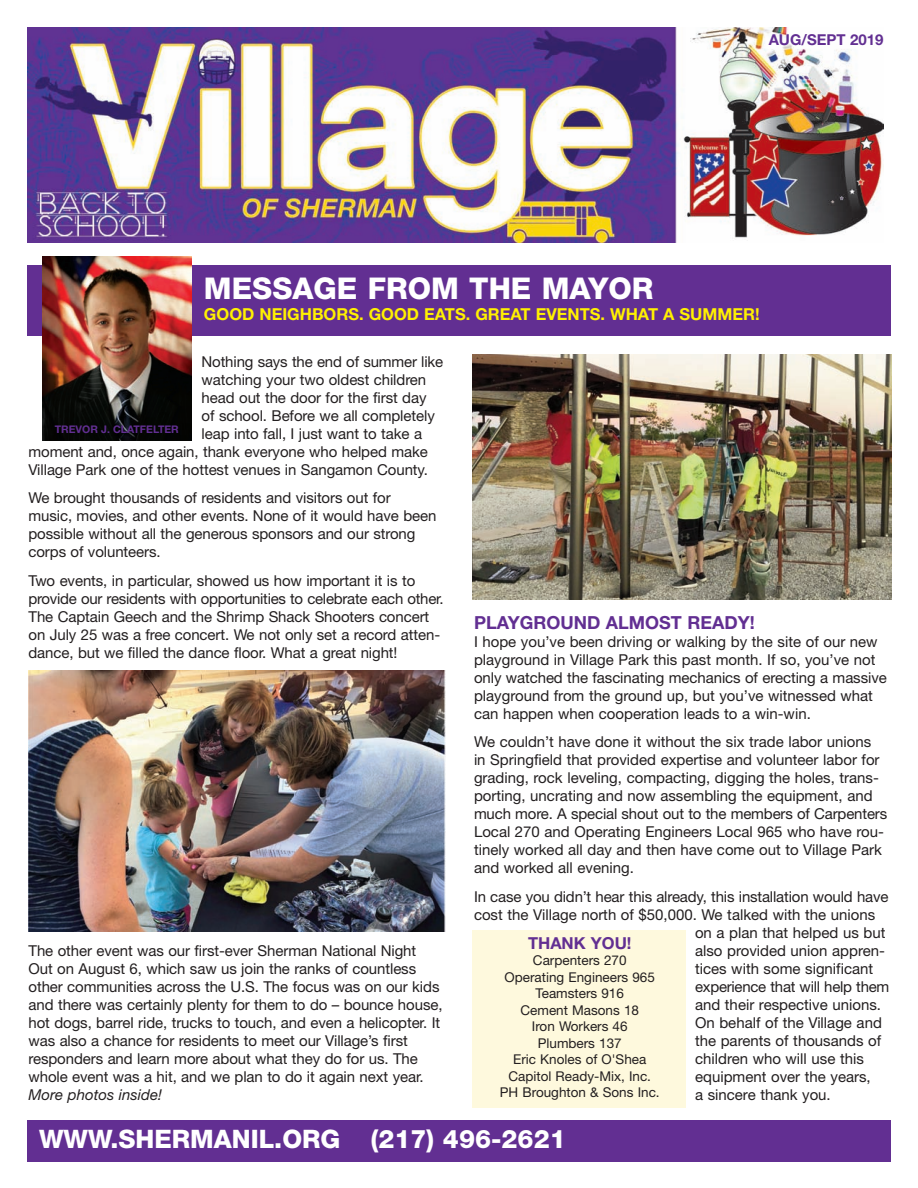
<style>
.page{position:relative;width:918px;height:1188px;background:#fff}
.page>*{position:absolute;margin:0;border:0;box-sizing:border-box;transform-origin:0 0}
.t1{font:800 30px "Helvetica Neue";color:#fff}
.t2{font:800 25.5px "Helvetica Neue";color:#fff}
.t3{font:700 18px "Helvetica Neue";color:#622f92}
.t4{font:700 16.5px "Helvetica Neue";color:#fff101}
.t5{font:700 16.5px "Helvetica Neue";color:#622f92}
.t6{font:15px/18px "Helvetica Neue";letter-spacing:-.005em;color:#231f20}
.t7{font:italic 15px "Helvetica Neue";color:#231f20}
.t8{font:700 15px "Helvetica Neue";color:#622f92}
.t9{font:13.5px/16.5px "Helvetica Neue";color:#231f20;text-align:center}
.t10{font:700 10.5px "Helvetica Neue";color:#622f92}
.s1{font-weight:700;color:#622f92}
</style>
<div class="page">
<div style="left:27px;top:266px;width:864px;height:70px;background:#622f92"></div>
<img style="left:43px;top:256px;width:149px;height:184px">
<div style="left:27px;top:1120px;width:864px;height:42px;background:#622f92"></div>
<img style="left:27px;top:28px;width:857px;height:214px">
<div style="left:472px;top:931px;width:214px;height:177px;background:#fef9dd"></div>
<img style="left:29px;top:671px;width:416px;height:261px">
<img style="left:472px;top:354px;width:419px;height:246px">
<p class="t8" style="left:769px;top:34px;width:116px">AUG/SEPT 2019</p>
<h1 class="t1" style="left:204px;top:278px;width:451px">MESSAGE FROM THE MAYOR</h1>
<p class="t4" style="left:204px;top:308px;width:557px">GOOD NEIGHBORS. GOOD EATS. GREAT EVENTS. WHAT A SUMMER!</p>
<p class="t6" style="left:202px;top:354px;width:243px">Nothing says the end of summer like</p>
<p class="t6" style="left:202px;top:372px;width:226px">watching your two oldest children</p>
<p class="t6" style="left:202px;top:390px;width:226px">head out the door for the first day</p>
<p class="t6" style="left:202px;top:408px;width:235px">of school. Before we all completely</p>
<p class="t6" style="left:202px;top:426px;width:222px">leap into fall, I just want to take a</p>
<p class="t6" style="left:29px;top:444px;width:401px">moment and, once again, thank everyone who helped make</p>
<p class="t6" style="left:29px;top:462px;width:401px">Village Park one of the hottest venues in Sangamon County.</p>
<p class="t6" style="left:29px;top:490px;width:409px">We brought thousands of residents and visitors out for music, movies, and other events. None of it would have been possible without all the generous sponsors and our strong corps of volunteers.</p>
<p class="t6" style="left:29px;top:573px;width:417px">Two events, in particular, showed us how important it is to provide our residents with opportunities to celebrate each other.<br>The Captain Geech and the Shrimp Shack Shooters concert on July 25 was a free concert. We not only set a record atten&shy;dance, but we filled the dance floor. What a great night!</p>
<p class="t10" style="left:55px;top:425px;width:126px">TREVOR J. CLATFELTER</p>
<p class="t6" style="left:29px;top:943px;width:416px">The other event was our first-ever Sherman National Night Out on August 6, which saw us join the ranks of countless other communities across the U.S. The focus was on our kids and there was certainly plenty for them to do – bounce house, hot dogs, barrel ride, trucks to touch, and even a helicopter. It was also a chance for residents to meet our Village’s first responders and learn more about what they do for us. The whole event was a hit, and we plan to do it again next year.</p>
<p class="t7" style="left:29px;top:1089px;width:135px">More photos inside!</p>
<p class="t3" style="left:474px;top:616px;width:282px">PLAYGROUND ALMOST READY!</p>
<p class="t6" style="left:474px;top:634px;width:414px">I hope you’ve been driving or walking by the site of our new playground in Village Park this past month. If so, you’ve not only watched the fascinating mechanics of erecting a massive playground from the ground up, but you’ve witnessed what can happen when cooperation leads to a win-win.</p>
<p class="t6" style="left:474px;top:734px;width:415px">We couldn’t have done it without the six trade labor unions<br>in Springfield that provided expertise and volunteer labor for grading, rock leveling, compacting, digging the holes, trans&shy;porting, uncrating and now assembling the equipment, and much more. A special shout out to the members of Carpenters Local 270 and Operating Engineers Local 965 who have rou&shy;tinely worked all day and then have come out to Village Park and worked all evening.</p>
<p class="t6" style="left:474px;top:889px;width:416px">In case you didn’t hear this already, this installation would have</p>
<p class="t6" style="left:474px;top:907px;width:403px">cost the Village north of $50,000. We talked with the unions</p>
<p class="t6" style="left:695px;top:925px;width:192px">on a plan that helped us but</p>
<p class="t6" style="left:695px;top:943px;width:191px">also provided union appren-</p>
<p class="t6" style="left:695px;top:961px;width:180px">tices with some significant</p>
<p class="t6" style="left:695px;top:979px;width:196px">experience that will help them</p>
<p class="t6" style="left:695px;top:997px;width:188px">and their respective unions.</p>
<p class="t6" style="left:695px;top:1015px;width:188px">On behalf of the Village and</p>
<p class="t6" style="left:695px;top:1033px;width:188px">the parents of thousands of</p>
<p class="t6" style="left:695px;top:1051px;width:170px">children who will use this</p>
<p class="t6" style="left:695px;top:1069px;width:177px">equipment over the years,</p>
<p class="t6" style="left:695px;top:1087px;width:137px">a sincere thank you.</p>
<p class="t5" style="left:528px;top:937px;width:105px">THANK YOU!</p>
<p class="t9" style="left:500px;top:953px;width:161px">Carpenters 270<br>Operating Engineers 965<br>Teamsters 916<br>Cement Masons 18<br>Iron Workers 46<br>Plumbers 137<br>Eric Knoles of O'Shea<br>Capitol Ready-Mix, Inc.<br>PH Broughton &amp; Sons Inc.</p>
<h2 class="t2" style="left:39px;top:1129px;width:528px">WWW.SHERMANIL.ORG <span class="s1">•</span> (217) 496-2621</h2>
</div>
